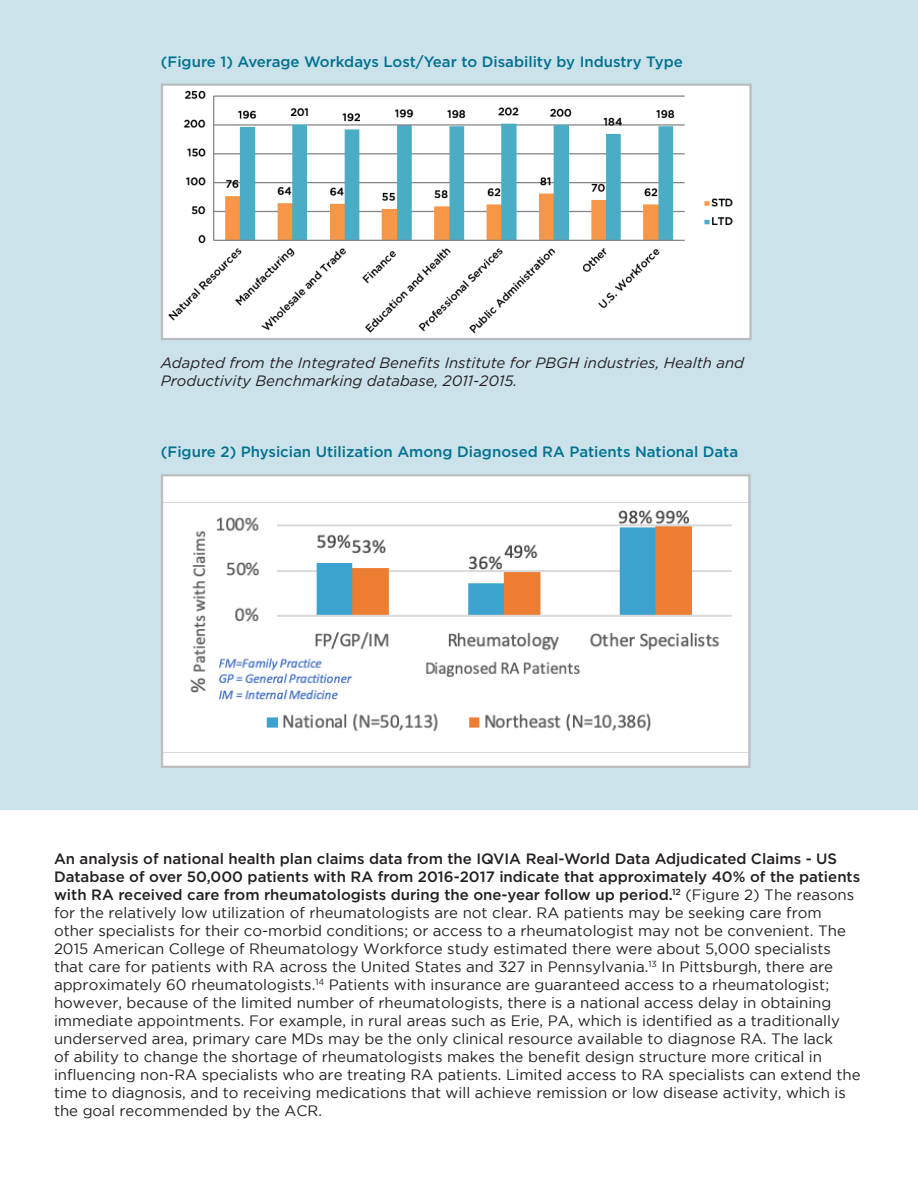
<style>
.page{position:relative;width:918px;height:1188px;background:#fff}
.page>*{position:absolute;margin:0;border:0;box-sizing:border-box;transform-origin:0 0}
.t1{font:15px/18px "Gotham";color:#231f20}
.t2{font:500 15px "Gotham";color:#00718e}
.t3{font:italic 15px/18px "Gotham";color:#231f20}
.s1{font-weight:500}
</style>
<div class="page">
<div style="left:0;top:0;width:918px;height:810px;background:#cbe2eb"></div>
<img style="left:164px;top:87px;width:582px;height:250px">
<div style="left:161px;top:84px;width:591px;height:256px;border:2px solid #bcbdc0"></div>
<div style="left:162px;top:475px;width:587px;height:292px;background:#fff"></div>
<img style="left:164px;top:502px;width:584px;height:230px">
<div style="left:161px;top:474px;width:590px;height:294px;border:2px solid #bcbdc0"></div>
<p class="t2" style="left:161px;top:53px;width:524px">(Figure 1) Average Workdays Lost/Year to Disability by Industry Type</p>
<p class="t3" style="left:161px;top:353px;width:585px">Adapted from the Integrated Benefits Institute for PBGH industries, Health and<br>Productivity Benchmarking database, 2011-2015.</p>
<p class="t2" style="left:161px;top:443px;width:579px">(Figure 2) Physician Utilization Among Diagnosed RA Patients National Data</p>
<p class="t1" style="left:54px;top:849px;width:808px"><span class="s1">An analysis of national health plan claims data from the IQVIA Real-World Data Adjudicated Claims - US Database of over 50,000 patients with RA from 2016-2017 indicate that approximately 40% of the patients with RA received care from rheumatologists during the one-year follow up period.</span><sup>12</sup> (Figure 2) The reasons for the relatively low utilization of rheumatologists are not clear. RA patients may be seeking care from other specialists for their co-morbid conditions; or access to a rheumatologist may not be convenient. The 2015 American College of Rheumatology Workforce study estimated there were about 5,000 specialists that care for patients with RA across the United States and 327 in Pennsylvania.<sup>13</sup> In Pittsburgh, there are approximately 60 rheumatologists.<sup>14</sup> Patients with insurance are guaranteed access to a rheumatologist; however, because of the limited number of rheumatologists, there is a national access delay in obtaining immediate appointments. For example, in rural areas such as Erie, PA, which is identified as a traditionally underserved area, primary care MDs may be the only clinical resource available to diagnose RA. The lack<br>of ability to change the shortage of rheumatologists makes the benefit design structure more critical in influencing non-RA specialists who are treating RA patients. Limited access to RA specialists can extend the time to diagnosis, and to receiving medications that will achieve remission or low disease activity, which is the goal recommended by the ACR.</p>
</div>
